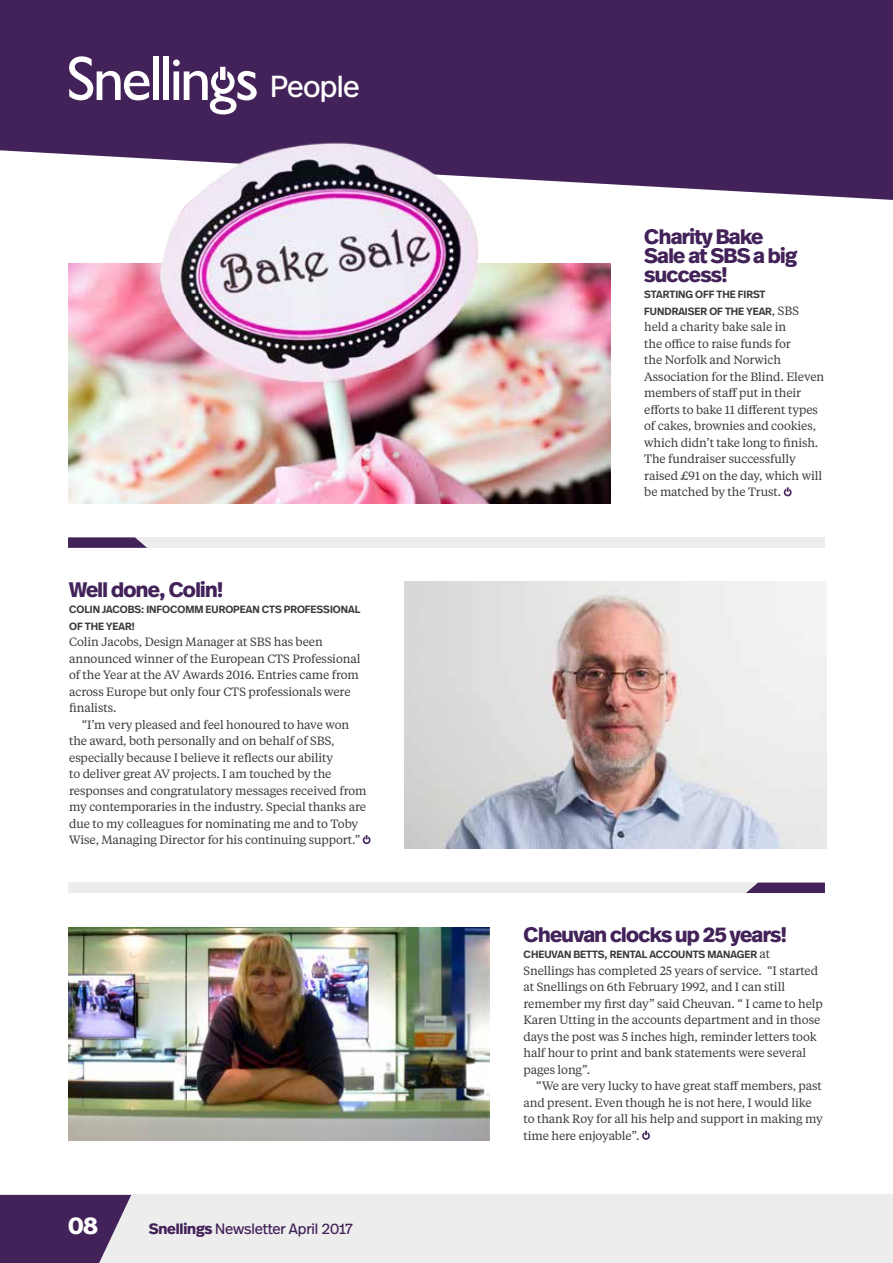
<style>
.page{position:relative;width:893px;height:1263px;background:#fff}
.page>*{position:absolute;margin:0;border:0;box-sizing:border-box;transform-origin:0 0}
.t1{font:30.3px "Real Head Pro";letter-spacing:-.025em;color:#fff}
.t2{font:700 24px "Real Head Pro";color:#fff}
.t3{font:700 21px/18.8px "Real Head Pro";letter-spacing:-.03em;color:#422259}
.t4{font:15px "Real Head Pro";letter-spacing:-.01em;color:#422259}
.t5{font:12px/16.5px "Tiempos Text";letter-spacing:-.01em;color:#3b3b3a}
.t6{font:600 10.5px/16.5px "Real Head Pro";color:#3b3b3a}
.s1{font-weight:700}
.s2{font-family:"Tiempos Text";font-weight:400;font-size:12px}
</style>
<div class="page">
<img style="left:68px;top:293px;width:542px;height:210px">
<svg style="left:784px;top:487px;width:8px;height:9px"></svg>
<svg style="left:642px;top:1131px;width:8px;height:9px"></svg>
<svg style="left:363px;top:835px;width:8px;height:9px"></svg>
<div style="left:0;top:0;width:893px;height:200px;background:#422259"></div>
<div style="left:153px;top:57px;width:6px;height:43px;background:#fff"></div>
<div style="left:163px;top:57px;width:6px;height:43px;background:#fff"></div>
<svg style="left:173px;top:59px;width:84px;height:55px"></svg>
<svg style="left:69px;top:56px;width:81px;height:44px"></svg>
<div style="left:68px;top:537px;width:757px;height:11px;background:#ededed"></div>
<svg style="left:68px;top:537px;width:79px;height:11px"></svg>
<div style="left:68px;top:882px;width:757px;height:11px;background:#ededed"></div>
<svg style="left:746px;top:882px;width:79px;height:11px"></svg>
<img style="left:405px;top:582px;width:421px;height:266px">
<div style="left:0;top:1195px;width:893px;height:68px;background:#ededed"></div>
<svg style="left:0;top:1195px;width:131px;height:68px;background:#563a6a"></svg>
<img style="left:68px;top:927px;width:421px;height:213px">
<img style="left:68px;top:136px;width:542px;height:157px">
<h1 class="t1" style="left:270px;top:63px;width:91px">People</h1>
<h3 class="t3" style="left:69px;top:578px;width:156px">Well done, Colin!</h3>
<p class="t6" style="left:69px;top:600px;width:293px">COLIN JACOBS: INFOCOMM EUROPEAN CTS PROFESSIONAL<br>OF THE YEAR!</p>
<p class="t5" style="left:69px;top:633px;width:293px">Colin Jacobs, Design Manager at SBS has been announced winner of the European CTS Professional of the Year at the AV Awards 2016. Entries came from across Europe but only four CTS professionals were finalists.</p>
<p class="t5" style="left:69px;top:715px;width:299px;text-indent:13px">“I’m very pleased and feel honoured to have won the award, both personally and on behalf of SBS, especially because I believe it reflects our ability<br>to deliver great AV projects. I am touched by the responses and congratulatory messages received from my contemporaries in the industry. Special thanks are due to my colleagues for nominating me and to Toby Wise, Managing Director for his continuing support.”</p>
<h2 class="t2" style="left:68px;top:1205px;width:32px">08</h2>
<p class="t4" style="left:149px;top:1217px;width:206px"><span class="s1">Snellings</span> Newsletter April 2017</p>
<h3 class="t3" style="left:644px;top:226px;width:155px">Charity Bake<br>Sale at SBS a big success!</h3>
<p class="t6" style="left:644px;top:286px;width:156px">STARTING OFF THE FIRST<br>FUNDRAISER OF THE YEAR<span class="s2">, SBS</span></p>
<p class="t5" style="left:644px;top:318px;width:182px">held a charity bake sale in<br>the office to raise funds for<br>the Norfolk and Norwich<br>Association for the Blind. Eleven members of staff put in their efforts to bake 11 different types of cakes, brownies and cookies, which didn’t take long to finish.<br>The fundraiser successfully raised £91 on the day, which will be matched by the Trust.</p>
<h3 class="t3" style="left:523px;top:923px;width:265px">Cheuvan clocks up 25 years!</h3>
<p class="t6" style="left:524px;top:945px;width:248px">CHEUVAN BETTS, RENTAL ACCOUNTS MANAGER <span class="s2">at</span></p>
<p class="t5" style="left:523px;top:962px;width:301px">Snellings has completed 25 years of service. “I started at Snellings on 6th February 1992, and I can still remember my first day” said Cheuvan. “ I came to help Karen Utting in the accounts department and in those days the post was 5 inches high, reminder letters took half hour to print and bank statements were several pages long”.</p>
<p class="t5" style="left:523px;top:1077px;width:301px;text-indent:13px">“We are very lucky to have great staff members, past and present. Even though he is not here, I would like to thank Roy for all his help and support in making my time here enjoyable”.</p>
</div>
